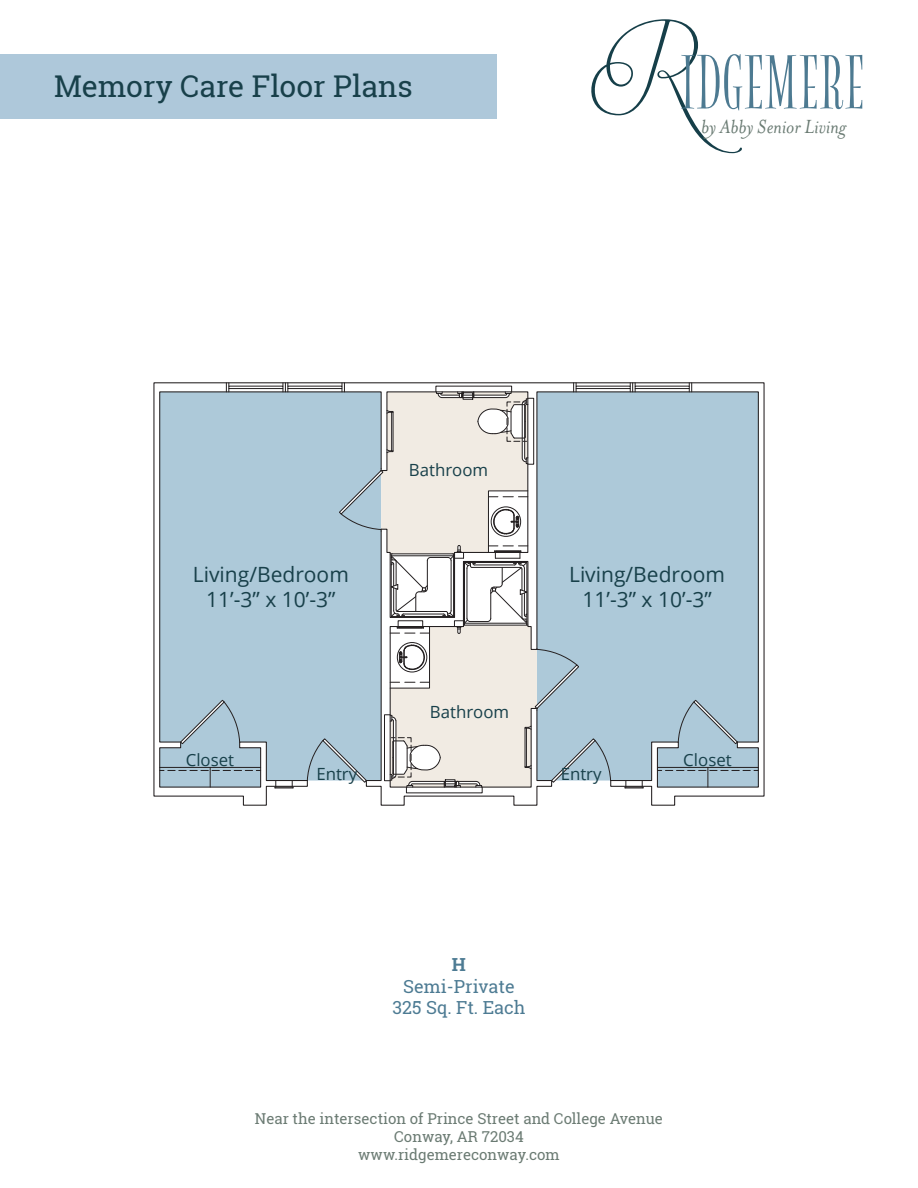
<style>
.page{position:relative;width:918px;height:1188px;background:#fff}
.page>*{position:absolute;margin:0;border:0;box-sizing:border-box;transform-origin:0 0}
.t1{font:76.35px "Aphrodite Slim Pro";color:#163f49;scale:.91 1}
.t2{font:66.9px "Magnolia MVB Std";color:#4d7a91}
.t3{font:30px "Roboto Slab";color:#18404a}
.t4{font:italic 21.9px "Mrs Eaves";color:#6a7b73}
.t5{font:21px/25.2px "Open Sans";color:#18404a;text-align:center}
.t6{font:18px/21.6px "Roboto Slab";color:#4d7b93;text-align:center}
.t7{font:700 18px "Roboto Slab";color:#4d7b93}
.t8{font:16.8px "Open Sans";color:#18404a}
.t9{font:15px/18px "Roboto Slab";color:#6b7b73;text-align:center}
</style>
<div class="page">
<div style="left:0;top:54px;width:496px;height:64px;background:#aec8da"></div>
<svg style="left:153px;top:382px;width:612px;height:424px"></svg>
<div style="left:159px;top:391px;width:147px;height:397px;background:#adc9d9"></div>
<svg style="left:226px;top:383px;width:4px;height:9px"></svg>
<div style="left:229px;top:386px;width:54px;height:3px;border:1px solid #231f20"></div>
<svg style="left:283px;top:383px;width:6px;height:9px"></svg>
<div style="left:288px;top:386px;width:54px;height:3px;border:1px solid #231f20"></div>
<svg style="left:689px;top:383px;width:3px;height:9px"></svg>
<div style="left:635px;top:386px;width:54px;height:3px;border:1px solid #231f20"></div>
<svg style="left:630px;top:383px;width:6px;height:9px"></svg>
<div style="left:576px;top:386px;width:54px;height:3px;border:1px solid #231f20"></div>
<svg style="left:306px;top:383px;width:306px;height:423px"></svg>
<h3 class="t3" style="left:54px;top:65px;width:360px">Memory Care Floor Plans</h3>
<h1 class="t1" style="left:588px;top:38px;width:176px">R</h1>
<h2 class="t2" style="left:680px;top:39px;width:186px">idgemere</h2>
<h3 class="t4" style="left:701px;top:115px;width:146px">by Abby Senior Living</h3>
<h3 class="t5" style="left:193px;top:561px;width:158px">Living/Bedroom<br>11’-3” x 10’-3”</h3>
<p class="t8" style="left:409px;top:458px;width:81px">Bathroom</p>
<p class="t8" style="left:430px;top:700px;width:81px">Bathroom</p>
<h3 class="t5" style="left:569px;top:561px;width:158px">Living/Bedroom<br>11’-3” x 10’-3”</h3>
<p class="t8" style="left:186px;top:748px;width:50px">Closet</p>
<p class="t8" style="left:683px;top:748px;width:50px">Closet</p>
<p class="t8" style="left:316px;top:763px;width:42px">Entry</p>
<p class="t8" style="left:561px;top:763px;width:42px">Entry</p>
<p class="t7" style="left:452px;top:952px;width:16px">H</p>
<p class="t6" style="left:393px;top:975px;width:134px">Semi-Private<br>325 Sq. Ft. Each</p>
<p class="t9" style="left:255px;top:1109px;width:410px">Near the intersection of Prince Street and College Avenue<br>Conway, AR 72034<br>www.ridgemereconway.com</p>
</div>
